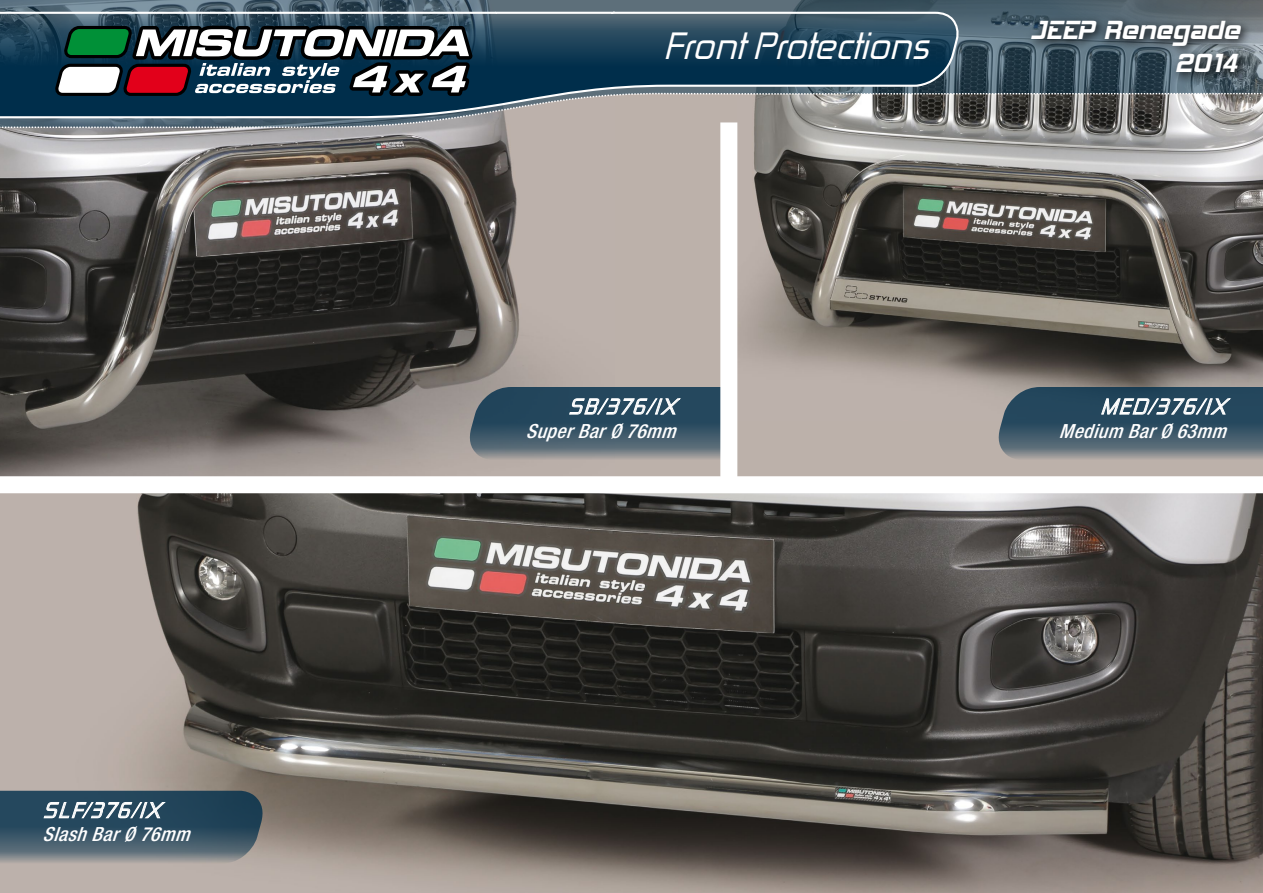
<style>
.page{position:relative;width:1263px;height:893px;background:#bcb1aa}
.page>*{position:absolute;margin:0;border:0;box-sizing:border-box;transform-origin:0 0}
.t1{font:italic 36.45px "Zekton Rg";color:#fff}
.t2{font:31.5px "Hemi Head 426";color:#fff}
.t3{font:italic 21px "Zekton Rg";color:#fff}
.t4{font:italic 500 condensed 19.5px "Helvetica Neue LT Std";color:#fff}
</style>
<div class="page">
<img style="left:0;top:493px;width:1263px;height:400px">
<img style="left:737px;top:129px;width:526px;height:291px">
<img style="left:0;top:129px;width:549px;height:347px">
<svg style="left:0;top:0;width:1263px;height:92px;background:#4b5f6b"></svg>
<svg style="left:0;top:92px;width:1263px;height:37px"></svg>
<svg style="left:0;top:11px;width:960px;height:108px;background:#3d5a6b"></svg>
<svg style="left:55px;top:0;width:423px;height:102px;background:#586770"></svg>
<svg style="left:1025px;top:15px;width:227px;height:69px;background:#465761"></svg>
<div style="left:0;top:476px;width:1263px;height:17px;background:#fff"></div>
<svg style="left:997px;top:387px;width:266px;height:72px;background:#496271"></svg>
<svg style="left:468px;top:387px;width:252px;height:73px;background:#496171"></svg>
<div style="left:720px;top:122px;width:17px;height:363px;background:#fff"></div>
<svg style="left:0;top:791px;width:264px;height:73px;background:#475f6f"></svg>
<p class="t3" style="left:43px;top:797px;width:127px">SLF/376/IX</p>
<p class="t4" style="left:43px;top:823px;width:155px">SlashBarØ76mm</p>
<p class="t1" style="left:663px;top:23px;width:277px">FrontProtections</p>
<p class="t2" style="left:1030px;top:17px;width:211px">JEEP Renegade</p>
<p class="t2" style="left:1175px;top:50px;width:64px">2014</p>
<p class="t3" style="left:568px;top:393px;width:117px">SB/376/IX</p>
<p class="t4" style="left:526px;top:419px;width:158px">SuperBarØ76mm</p>
<p class="t3" style="left:1100px;top:393px;width:135px">MED/376/IX</p>
<p class="t4" style="left:1059px;top:419px;width:175px">Medium BarØ63mm</p>
</div>
